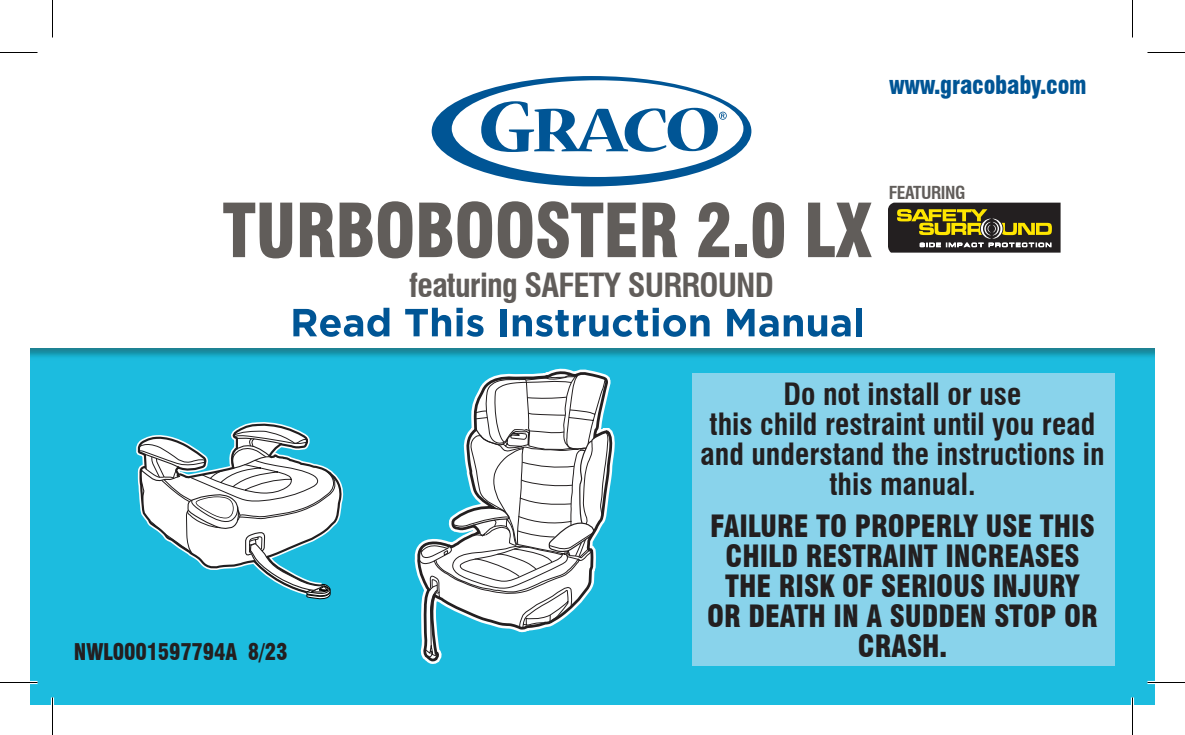
<style>
.page{position:relative;width:1185px;height:735px;background:#fff}
.page>*{position:absolute;margin:0;border:0;box-sizing:border-box;transform-origin:0 0}
.t1{font:900 condensed 72.5px "Swiss 721 BT";letter-spacing:-.01em;color:#615d5a;scale:.95 1}
.t2{font:700 condensed 32.5px "Swiss 721 BT";letter-spacing:-.025em;color:#615d5a}
.t3{font:900 condensed 30px/30px "Swiss 721 BT";color:#231f20;text-align:center;scale:.95 1}
.t4{font:700 condensed 30px/30px "Swiss 721 BT";color:#231f20;text-align:center}
.t5{font:900 condensed 25px "Swiss 721 BT";letter-spacing:-.01em;color:#005595;scale:.95 1}
.t6{font:900 condensed 22.5px "Swiss 721 BT";letter-spacing:-.01em;color:#231f20;scale:.95 1}
.t7{font:700 condensed 17.5px "Swiss 721 BT";letter-spacing:-.025em;color:#615d5a}
</style>
<div class="page">
<div style="left:30px;top:30px;width:1125px;height:675px;background:#1cbcdf"></div>
<div style="left:30px;top:30px;width:1125px;height:318px;background:#fff"></div>
<svg style="left:432px;top:76px;width:319px;height:110px"></svg>
<svg style="left:481px;top:101px;width:246px;height:51px"></svg>
<div style="left:692px;top:374px;width:422px;height:292px;background:#89d3eb"></div>
<svg style="left:293px;top:308px;width:96px;height:29px"></svg>
<svg style="left:405px;top:308px;width:79px;height:29px"></svg>
<div style="left:500px;top:309px;width:7px;height:27px;background:#005595"></div>
<svg style="left:513px;top:308px;width:197px;height:29px"></svg>
<svg style="left:727px;top:309px;width:124px;height:28px"></svg>
<div style="left:856px;top:308px;width:6px;height:28px;background:#005595"></div>
<svg style="left:888px;top:203px;width:173px;height:50px;background:#58502a"></svg>
<svg style="left:416px;top:369px;width:195px;height:295px"></svg>
<svg style="left:418px;top:374px;width:191px;height:285px"></svg>
<svg style="left:137px;top:422px;width:205px;height:101px"></svg>
<svg style="left:138px;top:431px;width:199px;height:169px"></svg>
<hr style="left:0;top:681px;width:38px;height:3px;background:#fff">
<hr style="left:1148px;top:681px;width:37px;height:3px;background:#fff">
<hr style="left:51px;top:698px;width:3px;height:37px;background:#fff">
<hr style="left:1131px;top:698px;width:3px;height:37px;background:#fff">
<hr style="left:0;top:52px;width:38px;height:1px;background:#000">
<hr style="left:1148px;top:52px;width:37px;height:1px;background:#000">
<hr style="left:0;top:682px;width:38px;height:1px;background:#000">
<hr style="left:1148px;top:682px;width:37px;height:1px;background:#000">
<hr style="left:52px;top:0;width:1px;height:38px;background:#000">
<hr style="left:52px;top:698px;width:1px;height:37px;background:#000">
<hr style="left:1132px;top:0;width:1px;height:38px;background:#000">
<hr style="left:1132px;top:698px;width:1px;height:37px;background:#000">
<p class="t5" style="left:889px;top:70px;width:209px">www.gracobaby.com</p>
<p class="t1" style="left:222px;top:187px;width:685px">TURBOBOOSTER 2.0 LX</p>
<p class="t2" style="left:409px;top:266px;width:366px">featuring SAFETY SURROUND</p>
<p class="t7" style="left:889px;top:182px;width:78px">FEATURING</p>
<p class="t6" style="left:74px;top:638px;width:227px">NWL0001597794A 8/23</p>
<p class="t4" style="left:700px;top:379px;width:406px">Do not install or use<br>this child restraint until you read and understand the instructions in this manual.</p>
<p class="t3" style="left:707px;top:511px;width:413px">FAILURE TO PROPERLY USE THIS<br>CHILD RESTRAINT INCREASES<br>THE RISK OF SERIOUS INJURY<br>OR DEATH IN A SUDDEN STOP OR<br>CRASH.</p>
</div>
